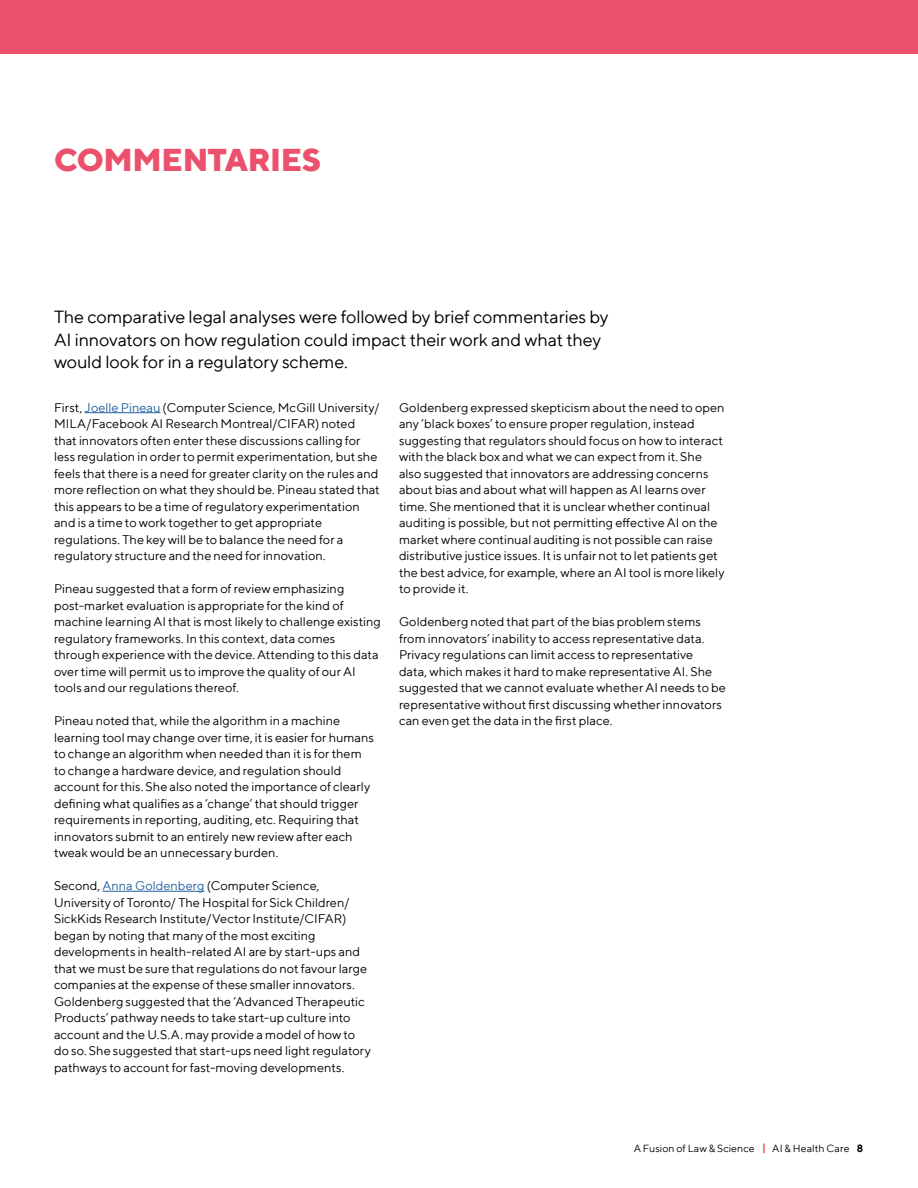
<style>
.page{position:relative;width:918px;height:1188px;background:#fff}
.page>*{position:absolute;margin:0;border:0;box-sizing:border-box;transform-origin:0 0}
.H1_-_main_header_1-r{font:800 31.5px "TT Norms";letter-spacing:-.01em;color:#eb516c}
.P_intro{font:18px/22.5px "TT Norms";letter-spacing:-.01em;color:#000}
.P_-_text{font:12.75px/16.5px "TT Norms";color:#000}
.t1{font:10.5px "TT Norms";letter-spacing:.005em;color:#000}
.s1{color:#215e9e}
.s2{font-weight:700;color:#eb516c}
.s3{font-weight:700}
</style>
<div class="page">
<div style="left:0;top:0;width:918px;height:54px;background:#eb516c"></div>
<hr style="left:85px;top:412px;width:75px;height:1px;background:#215e9e">
<hr style="left:102px;top:891px;width:102px;height:1px;background:#215e9e">
<p class="H1_-_main_header_1-r" style="left:54px;top:140px;width:269px">COMMENTARIES</p>
<p class="P_intro" style="left:54px;top:305px;width:556px">The comparative legal analyses were followed by brief commentaries by<br>AI innovators on how regulation could impact their work and what they would look for in a regulatory scheme.</p>
<p class="P_-_text" style="left:54px;top:399px;width:327px">First, <span class="s1">Joelle Pineau</span> (Computer Science, McGill University/ MILA/Facebook AI Research Montreal/CIFAR) noted that innovators often enter these discussions calling for less regulation in order to permit experimentation, but she feels that there is a need for greater clarity on the rules and more reflection on what they should be. Pineau stated that this appears to be a time of regulatory experimentation and is a time to work together to get appropriate regulations. The key will be to balance the need for a regulatory structure and the need for innovation.</p>
<p class="P_-_text" style="left:54px;top:580px;width:328px">Pineau suggested that a form of review emphasizing post-market evaluation is appropriate for the kind of machine learning AI that is most likely to challenge existing regulatory frameworks. In this context, data comes through experience with the device. Attending to this data over time will permit us to improve the quality of our AI tools and our regulations thereof.</p>
<p class="P_-_text" style="left:54px;top:712px;width:322px">Pineau noted that, while the algorithm in a machine learning tool may change over time, it is easier for humans to change an algorithm when needed than it is for them to change a hardware device, and regulation should account for this. She also noted the importance of clearly defining what qualifies as a ‘change’ that should trigger requirements in reporting, auditing, etc. Requiring that innovators submit to an entirely new review after each tweak would be an unnecessary burden.</p>
<p class="P_-_text" style="left:54px;top:877px;width:318px">Second, <span class="s1">Anna Goldenberg</span> (Computer Science, University of Toronto/ The Hospital for Sick Children/ SickKids Research Institute/Vector Institute/CIFAR) began by noting that many of the most exciting developments in health-related AI are by start-ups and that we must be sure that regulations do not favour large companies at the expense of these smaller innovators.<br>Goldenberg suggested that the ‘Advanced Therapeutic Products’ pathway needs to take start-up culture into account and the U.S.A. may provide a model of how to do so. She suggested that start-ups need light regulatory pathways to account for fast-moving developments.</p>
<p class="P_-_text" style="left:399px;top:399px;width:327px">Goldenberg expressed skepticism about the need to open any ‘black boxes’ to ensure proper regulation, instead suggesting that regulators should focus on how to interact with the black box and what we can expect from it. She also suggested that innovators are addressing concerns about bias and about what will happen as AI learns over time. She mentioned that it is unclear whether continual auditing is possible, but not permitting effective AI on the market where continual auditing is not possible can raise distributive justice issues. It is unfair not to let patients get the best advice, for example, where an AI tool is more likely to provide it.</p>
<p class="P_-_text" style="left:399px;top:613px;width:329px">Goldenberg noted that part of the bias problem stems from innovators’ inability to access representative data.<br>Privacy regulations can limit access to representative<br>data, which makes it hard to make representative AI. She suggested that we cannot evaluate whether AI needs to be representative without first discussing whether innovators can even get the data in the first place.</p>
<p class="t1" style="left:634px;top:1142px;width:231px">A Fusion of Law &amp; Science <span class="s2">|</span> AI &amp; Health Care <span class="s3">8</span></p>
</div>
